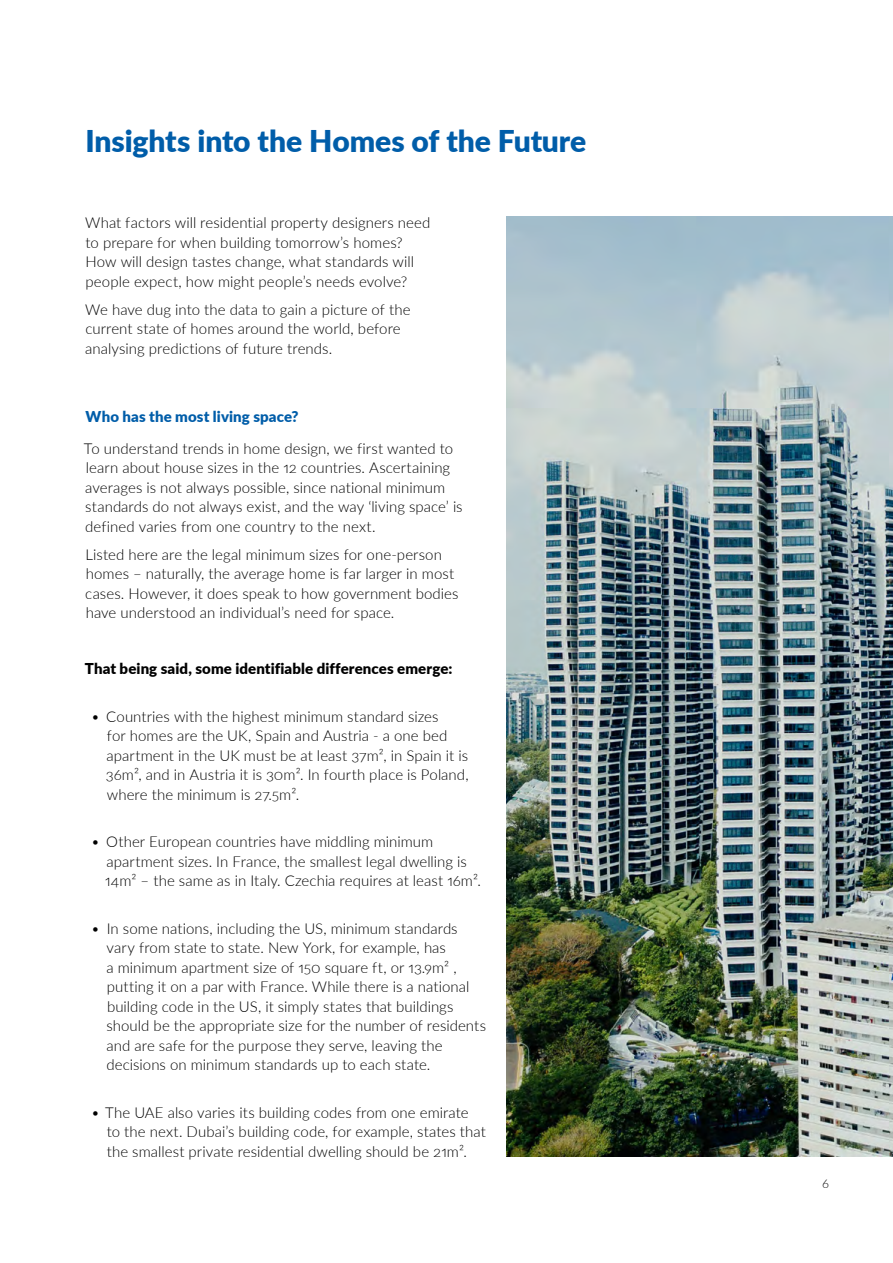
<style>
.page{position:relative;width:893px;height:1263px;background:#fff}
.page>*{position:absolute;margin:0;border:0;box-sizing:border-box;transform-origin:0 0}
.t1{font:900 30px "Lato";letter-spacing:-.005em;color:#005da9}
.t2{font:300 15px/19.5px "Lato";letter-spacing:.005em;color:#000}
.t3{font:900 15px "Lato";letter-spacing:.005em;color:#000}
.t4{font:900 15px "Lato";letter-spacing:.005em;color:#005da9}
.t5{font:300 12px "Lato";color:#000}
</style>
<div class="page">
<img style="left:507px;top:216px;width:386px;height:941px">
<h1 class="t1" style="left:85px;top:118px;width:503px">Insights into the Homes of the Future</h1>
<p class="t2" style="left:85px;top:213px;width:347px">What factors will residential property designers need to prepare for when building tomorrow’s homes?<br>How will design tastes change, what standards will people expect, how might people’s needs evolve?</p>
<p class="t2" style="left:85px;top:299px;width:327px">We have dug into the data to gain a picture of the current state of homes around the world, before analysing predictions of future trends.</p>
<p class="t4" style="left:86px;top:405px;width:215px">Who has the most living space?</p>
<p class="t2" style="left:84px;top:438px;width:380px">To understand trends in home design, we first wanted to learn about house sizes in the 12 countries. Ascertaining averages is not always possible, since national minimum standards do not always exist, and the way ‘living space’ is defined varies from one country to the next.</p>
<p class="t2" style="left:85px;top:544px;width:375px">Listed here are the legal minimum sizes for one-person homes – naturally, the average home is far larger in most cases. However, it does speak to how government bodies have understood an individual’s need for space.</p>
<p class="t3" style="left:85px;top:657px;width:369px">That being said, some identifiable differences emerge:</p>
<p class="t2" style="left:106px;top:706px;width:364px;text-indent:-15px">• Countries with the highest minimum standard sizes<br>for homes are the UK, Spain and Austria - a one bed apartment in the UK must be at least 37m², in Spain it is 36m², and in Austria it is 30m². In fourth place is Poland, where the minimum is 27.5m².</p>
<p class="t2" style="left:105px;top:831px;width:377px;text-indent:-14px">• Other European countries have middling minimum apartment sizes. In France, the smallest legal dwelling is<br>14m² – the same as in Italy. Czechia requires at least 16m².</p>
<p class="t2" style="left:106px;top:918px;width:381px;text-indent:-15px">• In some nations, including the US, minimum standards vary from state to state. New York, for example, has<br>a minimum apartment size of 150 square ft, or 13.9m² , putting it on a par with France. While there is a national building code in the US, it simply states that buildings should be the appropriate size for the number of residents and are safe for the purpose they serve, leaving the decisions on minimum standards up to each state.</p>
<p class="t2" style="left:107px;top:1102px;width:381px;text-indent:-16px">• The UAE also varies its building codes from one emirate to the next. Dubai’s building code, for example, states that the smallest private residential dwelling should be 21m².</p>
<p class="t5" style="left:822px;top:1175px;width:8px">6</p>
</div>
